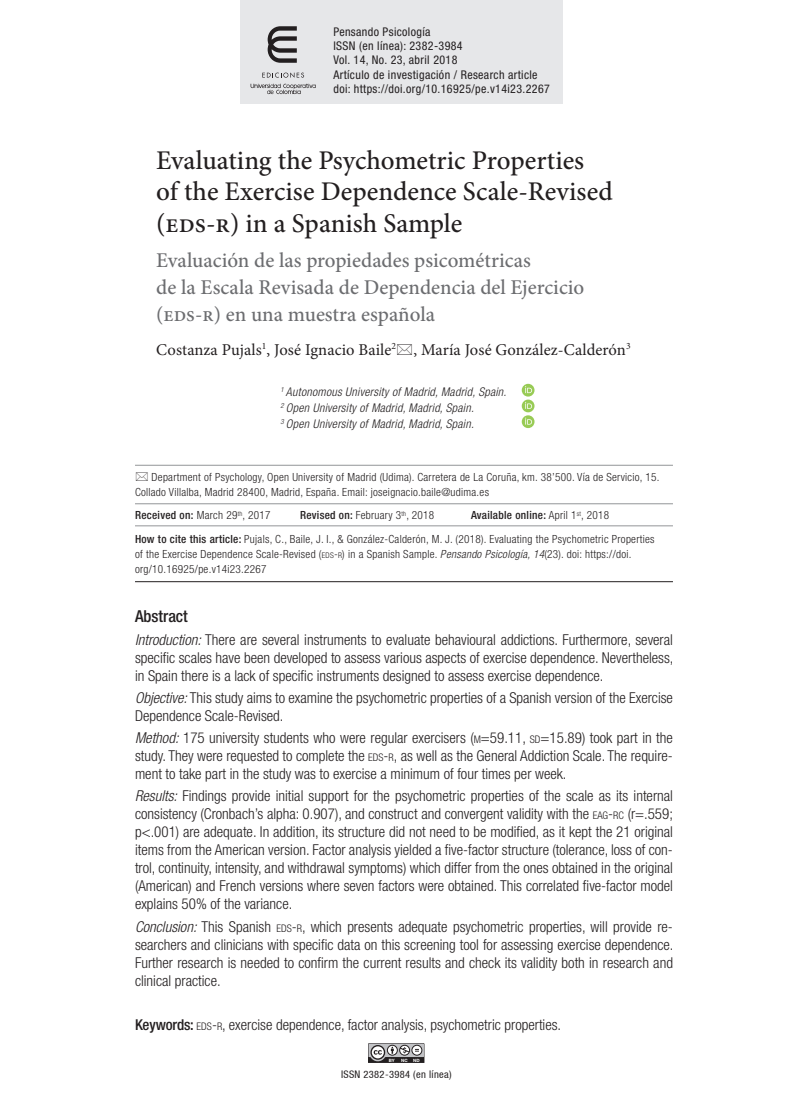
<style>
.page{position:relative;width:808px;height:1106px;background:#fff}
.page>*{position:absolute;margin:0;border:0;box-sizing:border-box;transform-origin:0 0}
.t1{font:500 27px/31.5px "Minion Pro";color:#231f20}
.t2{font:500 21px/27px "Minion Pro";color:#6c6d70}
.t3{font:16.5px "Minion Pro";letter-spacing:.005em;color:#231f20}
.t4{font:500 condensed 16.5px "Helvetica Neue LT Std";color:#231f20}
.t5{font:300 condensed 15px/18px "Helvetica Neue LT Std";color:#231f20;text-align:justify}
.t6{font:condensed 12px/14.4px "Helvetica Neue LT Std";letter-spacing:.03em;color:#231f20}
.t7{font:italic 300 condensed 12px/15.8px "Helvetica Neue LT Std";letter-spacing:.025em;color:#231f20}
.t8{font:300 condensed 11.25px/15px "Helvetica Neue LT Std";letter-spacing:.025em;color:#231f20}
.t9{font:condensed 10.5px "Helvetica 57";letter-spacing:.03em;color:#231f20}
.t10{font:700 4.35px "Helvetica Neue";color:#fff}
.s1{font-weight:500}
.s2{font-size:7.8px}
.s3{font-style:inherit}
.s4{font-style:italic}
.s5{font-size:10.5px}
</style>
<div class="page">
<svg style="left:368px;top:1043px;width:57px;height:19px"></svg>
<div style="left:241px;top:0;width:322px;height:103px;background:#e6e7e9"></div>
<svg style="left:251px;top:84px;width:65px;height:10px"></svg>
<svg style="left:262px;top:72px;width:42px;height:6px"></svg>
<svg style="left:268px;top:26px;width:29px;height:37px"></svg>
<div style="left:522px;top:384px;width:12px;height:12px;background:#98cb55;border-radius:50%"></div>
<svg style="left:525px;top:386px;width:7px;height:7px"></svg>
<div style="left:522px;top:399px;width:12px;height:13px;background:#98cb55;border-radius:50%"></div>
<svg style="left:525px;top:402px;width:7px;height:7px"></svg>
<svg style="left:522px;top:415px;width:12px;height:13px"></svg>
<svg style="left:525px;top:417px;width:7px;height:7px"></svg>
<hr style="left:135px;top:465px;width:538px;height:1px;background:#939598">
<hr style="left:135px;top:503px;width:538px;height:1px;background:#939598">
<hr style="left:135px;top:525px;width:538px;height:1px;background:#939598">
<hr style="left:135px;top:581px;width:538px;height:1px;background:#231f20">
<p class="t6" style="left:333px;top:24px;width:218px">Pensando Psicología<br>ISSN (en línea): 2382-3984<br>Vol. 14, No. 23, abril 2018<br>Artículo de investigación / Research article doi: https://doi.org/10.16925/pe.v14i23.2267</p>
<h1 class="t1" style="left:156px;top:144px;width:458px">Evaluating the Psychometric Properties<br>of the Exercise Dependence Scale-Revised (eds-r) in a Spanish Sample</h1>
<h2 class="t2" style="left:156px;top:247px;width:430px">Evaluación de las propiedades psicométricas<br>de la Escala Revisada de Dependencia del Ejercicio (eds-r) en una muestra española</h2>
<p class="t3" style="left:156px;top:338px;width:476px">Costanza Pujals<sup>1</sup>, José Ignacio Baile<sup>2</sup> , María José González-Calderón<sup>3</sup></p>
<p class="t7" style="left:280px;top:384px;width:227px"><sup>1</sup> Autonomous University of Madrid, Madrid, Spain.<br><sup>2</sup> Open University of Madrid, Madrid, Spain.<br><sup>3</sup> Open University of Madrid, Madrid, Spain.</p>
<p class="t8" style="left:135px;top:469px;width:526px;text-indent:17px">Department of Psychology, Open University of Madrid (Udima). Carretera de La Coruña, km. 38’500. Vía de Servicio, 15.<br>Collado Villalba, Madrid 28400, Madrid, España. Email: joseignacio.baile@udima.es</p>
<p class="t8" style="left:135px;top:508px;width:137px"><span class="s1">Received on:</span> March 29<sup>th</sup>, 2017</p>
<p class="t8" style="left:300px;top:508px;width:136px"><span class="s1">Revised on:</span> February 3<sup>th</sup>, 2018</p>
<p class="t8" style="left:135px;top:503px;width:521px;line-height:23.5px;text-indent:336px"><span class="s1">Available online:</span> April 1<sup>st</sup>, 2018<br><span class="s1">How to cite this article:</span> Pujals, C., Baile, J. I., &amp; González-Calderón, M. J. (2018). Evaluating the Psychometric Properties</p>
<p class="t8" style="left:135px;top:546px;width:498px">of the Exercise Dependence Scale-Revised (<span class="s2">EDS</span><span class="s3">-</span><span class="s2">R</span>) in a Spanish Sample. <span class="s4">Pensando Psicología, 14</span>(23). doi: https://doi. org/10.16925/pe.v14i23.2267</p>
<p class="t4" style="left:135px;top:606px;width:54px">Abstract</p>
<p class="t5" style="left:135px;top:630px;width:540px"><span class="s4">Introduction:</span> There are several instruments to evaluate behavioural addictions. Furthermore, several specific scales have been developed to assess various aspects of exercise dependence. Nevertheless, in Spain there is a lack of specific instruments designed to assess exercise dependence.</p>
<p class="t5" style="left:135px;top:688px;width:539px"><span class="s4">Objective:</span> This study aims to examine the psychometric properties of a Spanish version of the Exercise<br>Dependence Scale-Revised.</p>
<p class="t5" style="left:135px;top:728px;width:539px"><span class="s4">Method:</span> 175 university students who were regular exercisers (<span class="s5">M</span>=59.11, <span class="s5">SD</span>=15.89) took part in the study. They were requested to complete the <span class="s5">EDS</span><span class="s3">-</span><span class="s5">R</span><span class="s3">,</span> as well as the General Addiction Scale. The require&shy;ment to take part in the study was to exercise a minimum of four times per week.</p>
<p class="t5" style="left:135px;top:787px;width:539px"><span class="s4">Results:</span> Findings provide initial support for the psychometric properties of the scale as its internal consistency (Cronbach’s alpha: 0.907), and construct and convergent validity with the <span class="s5">EAG</span><span class="s3">-</span><span class="s5">RC</span> (r=.559; p&lt;.001) are adequate. In addition, its structure did not need to be modified, as it kept the 21 original items from the American version. Factor analysis yielded a five-factor structure (tolerance, loss of con&shy;trol, continuity, intensity, and withdrawal symptoms) which differ from the ones obtained in the original (American) and French versions where seven factors were obtained. This correlated five-factor model explains 50% of the variance.</p>
<p class="t5" style="left:135px;top:917px;width:540px"><span class="s4">Conclusion:</span> This Spanish <span class="s5">EDS</span><span class="s3">-</span><span class="s5">R</span>, which presents adequate psychometric properties, will provide re&shy;searchers and clinicians with specific data on this screening tool for assessing exercise dependence.<br>Further research is needed to confirm the current results and check its validity both in research and clinical practice.</p>
<p class="t5" style="left:135px;top:1015px;width:428px"><span class="s1">Keywords:</span> <span class="s5">EDS</span><span class="s3">-</span><span class="s5">R</span>, exercise dependence, factor analysis, psychometric properties.</p>
<p class="t10" style="left:389px;top:1057px;width:8px">BY</p>
<p class="t10" style="left:401px;top:1057px;width:8px">NC</p>
<p class="t10" style="left:413px;top:1057px;width:8px">ND</p>
<p class="t9" style="left:341px;top:1067px;width:112px">ISSN 2382-3984 (en línea)</p>
</div>
